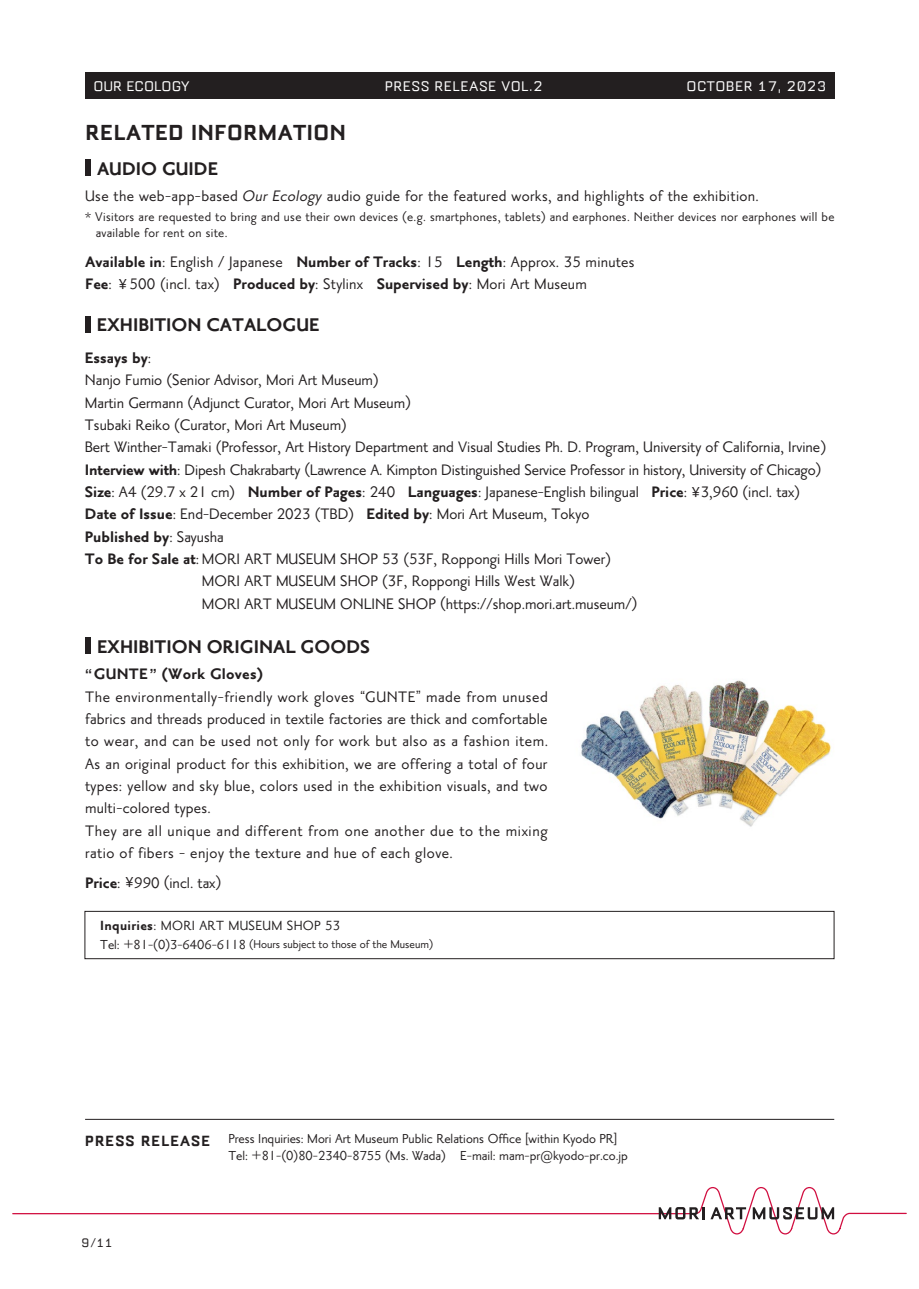
<style>
.page{position:relative;width:919px;height:1289px;background:#fff}
.page>*{position:absolute;margin:0;border:0;box-sizing:border-box;transform-origin:0 0}
.t1{font:700 26.55px "Mori Logotype";color:#231f20}
.t2{font:900 22.35px "Mori Priori Sans";color:#231f20}
.t3{font:500 18.45px/22.4px "Mori Priori Sans";letter-spacing:.01em;color:#231f20}
.t4{font:900 18.45px "Mori Priori Sans";color:#231f20}
.t5{font:500 18.45px "Mori Priori Sans";letter-spacing:.03em;color:#231f20}
.t6{font:700 18px "Mori Logotype";letter-spacing:.03em;color:#231f20}
.t7{font:16.95px "Mori Logotype";letter-spacing:.025em;color:#fff}
.t8{font:16.95px "Mori Logotype";color:#fff}
.t9{font:500 16.2px "Mori Priori Sans";letter-spacing:.02em;color:#231f20}
.t10{font:500 15.9px "Mori Priori Sans";color:#231f20}
.t11{font:500 15.45px/15.9px "Mori Priori Sans";letter-spacing:.02em;color:#231f20}
.t12{font:14.85px "Mori Logotype";color:#231f20}
.t13{font:700 14.1px "Arial";color:#231f20}
.t14{font:14.1px "Arial";color:#231f20}
.t15{font:500 13.8px "Mori Priori Sans";color:#231f20}
.s1{font-style:italic}
.s2{font-weight:900}
.s3{font-weight:500}
.s4{font-family:"PUD Shin Go Pr 6 N";font-weight:400;font-size:12.75px}
.s5{font-family:"Mori Priori Sans";font-weight:900;font-size:18.45px}
</style>
<div class="page">
<svg style="left:12px;top:1187px;width:895px;height:48px"></svg>
<div style="left:85px;top:72px;width:749px;height:27px;background:#231f20"></div>
<hr style="left:85px;top:1118px;width:749px;height:1px;background:#231f20">
<div style="left:85px;top:911px;width:749px;height:47px;border:1px solid #231f20"></div>
<div style="left:85px;top:159px;width:6px;height:17px;background:#231f20"></div>
<div style="left:85px;top:637px;width:6px;height:17px;background:#231f20"></div>
<div style="left:85px;top:316px;width:6px;height:16px;background:#231f20"></div>
<img style="left:581px;top:680px;width:250px;height:147px">
<p class="t8" style="left:93px;top:78px;width:98px">our ecology</p>
<h1 class="t1" style="left:85px;top:120px;width:263px">RELATED INFORMATION</h1>
<p class="t2" style="left:97px;top:156px;width:122px">AUDIO GUIDE</p>
<p class="t7" style="left:385px;top:78px;width:159px">Press Release VOL.2</p>
<p class="t7" style="left:686px;top:78px;width:142px">OCTOBER 17, 2023</p>
<p class="t3" style="left:85px;top:185px;width:675px">Use the web-app-based <span class="s1">OurEcology</span> audio guide for the featured works, and highlights of the exhibition.</p>
<p class="t11" style="left:96px;top:209px;width:740px;text-indent:-11px">* Visitors are requested to bring and use their own devices .g.e( smartphones, tablets) and earphones. Neither devices nor earphones will be available for rent on site.</p>
<p class="t3" style="left:85px;top:251px;width:199px"><span class="s2">Available in</span>: English / Japanese</p>
<p class="t4" style="left:296px;top:252px;width:148px">Number of Tracks<span class="s3">: 15</span></p>
<p class="t3" style="left:456px;top:251px;width:180px"><span class="s2">Length</span>: Approx. 35 minutes</p>
<p class="t3" style="left:85px;top:273px;width:136px"><span class="s2">Fee</span>: <span class="s4">￥</span>500 (incl. tax)</p>
<p class="t4" style="left:233px;top:274px;width:131px">Produced by<span class="s3">: Stylinx</span></p>
<p class="t2" style="left:97px;top:313px;width:224px">EXHIBITION CATALOGUE</p>
<p class="t3" style="left:376px;top:273px;width:212px"><span class="s2">Supervised by</span>: Mori Art Museum</p>
<p class="t4" style="left:85px;top:348px;width:68px">Essays by<span class="s3">:</span></p>
<p class="t3" style="left:85px;top:369px;width:295px">Nanjo Fumio (Senior Advisor, Mori Art Museum(</p>
<p class="t3" style="left:85px;top:391px;width:327px">Martin Germann (Adjunct Curator, Mori Art Museum(</p>
<p class="t3" style="left:85px;top:414px;width:263px">Tsubaki Reiko (Curator, Mori Art Museum(</p>
<p class="t3" style="left:85px;top:436px;width:743px">Bert Winther-Tamaki (Professor, Art History Department and Visual Studies Ph .D. Program, University of California, Irvine(</p>
<p class="t3" style="left:85px;top:458px;width:738px"><span class="s2">Interview with</span>: Dipesh Chakrabarty (Lawrence .A Kimpton Distinguished Service Professor in history, University of Chicago(</p>
<p class="t3" style="left:651px;top:481px;width:150px"><span class="s2">Price</span>: <span class="s4">￥</span>3,960 (incl. tax(</p>
<p class="t3" style="left:85px;top:481px;width:152px"><span class="s2">Size</span> 4A: (29.7 x 21 cm)</p>
<p class="t4" style="left:248px;top:482px;width:149px">Number of Pages<span class="s3">: 240</span></p>
<p class="t3" style="left:408px;top:481px;width:232px"><span class="s2">Languages</span>: Japanese-English bilingual</p>
<p class="t3" style="left:85px;top:503px;width:270px"><span class="s2">Date of Issue</span>: End-December 2023 (TBD)</p>
<p class="t4" style="left:85px;top:527px;width:140px">Published by<span class="s3">: Sayusha</span></p>
<p class="t3" style="left:85px;top:548px;width:527px"><span class="s2">To Be for Sale at</span>:MORI ART MUSEUM SHOP 53 (53 ,F Roppongi Hills Mori Tower(</p>
<p class="t3" style="left:202px;top:570px;width:374px">MORI ART MUSEUM SHOP ,F3( Roppongi Hills West Walk(</p>
<p class="t3" style="left:202px;top:592px;width:437px">MORI ART MUSEUM ONLINE SHOP (https://shop.mori.art.museum (/</p>
<p class="t3" style="left:366px;top:503px;width:224px"><span class="s2">Edited by</span>: Mori Art Museum, Tokyo</p>
<p class="t2" style="left:97px;top:634px;width:274px">EXHIBITION ORIGINAL GOODS</p>
<p class="t13" style="left:150px;top:664px;width:20px">” <span class="s5">(</span></p>
<p class="t4" style="left:168px;top:664px;width:97px">Work Gloves(</p>
<p class="t4" style="left:94px;top:664px;width:55px">GUNTE</p>
<p class="t13" style="left:85px;top:664px;width:9px">“</p>
<p class="t3" style="left:85px;top:685px;width:464px">The environmentally-friendly work gloves<br>fabrics and threads produced in textile factories are thick and comfortable to wear, and can be used not only for work but also as a fashion item.<br>As an original product for this exhibition, we are offering a total of four types: yellow and sky blue, colors used in the exhibition visuals, and two multi-colored types.<br>They are all unique and different from one another due to the mixing ratio of fibers - enjoy the texture and hue of each glove.</p>
<p class="t5" style="left:426px;top:686px;width:123px">made from unused</p>
<p class="t14" style="left:360px;top:686px;width:6px">“</p>
<p class="t3" style="left:365px;top:685px;width:52px">GUNTE</p>
<p class="t14" style="left:416px;top:686px;width:6px">”</p>
<p class="t3" style="left:85px;top:871px;width:138px"><span class="s2">Price</span>: <span class="s4">￥</span>990 (incl. tax(</p>
<p class="t9" style="left:100px;top:916px;width:241px"><span class="s2">Inquiries</span>: MORI ART MUSEUM SHOP 53</p>
<p class="t15" style="left:249px;top:937px;width:185px">(Hours subject to those of the Museum(</p>
<p class="t10" style="left:100px;top:936px;width:147px">Tel: +81- )0( 3-6406-6118</p>
<p class="t6" style="left:85px;top:1131px;width:127px">press release</p>
<p class="t10" style="left:228px;top:1130px;width:390px">Press Inquiries: Mori Art Museum Public Relations Office within Kyodo PR[</p>
<p class="t10" style="left:525px;top:1128px;width:5px">[</p>
<p class="t10" style="left:228px;top:1147px;width:219px">Tel: +81- )0( 80-2340-8755 (Ms. Wada)</p>
<p class="t10" style="left:460px;top:1147px;width:169px">-E mail: mam-pr@kyodo- p r c o. j p.</p>
<p class="t12" style="left:81px;top:1235px;width:33px">9/11</p>
</div>
